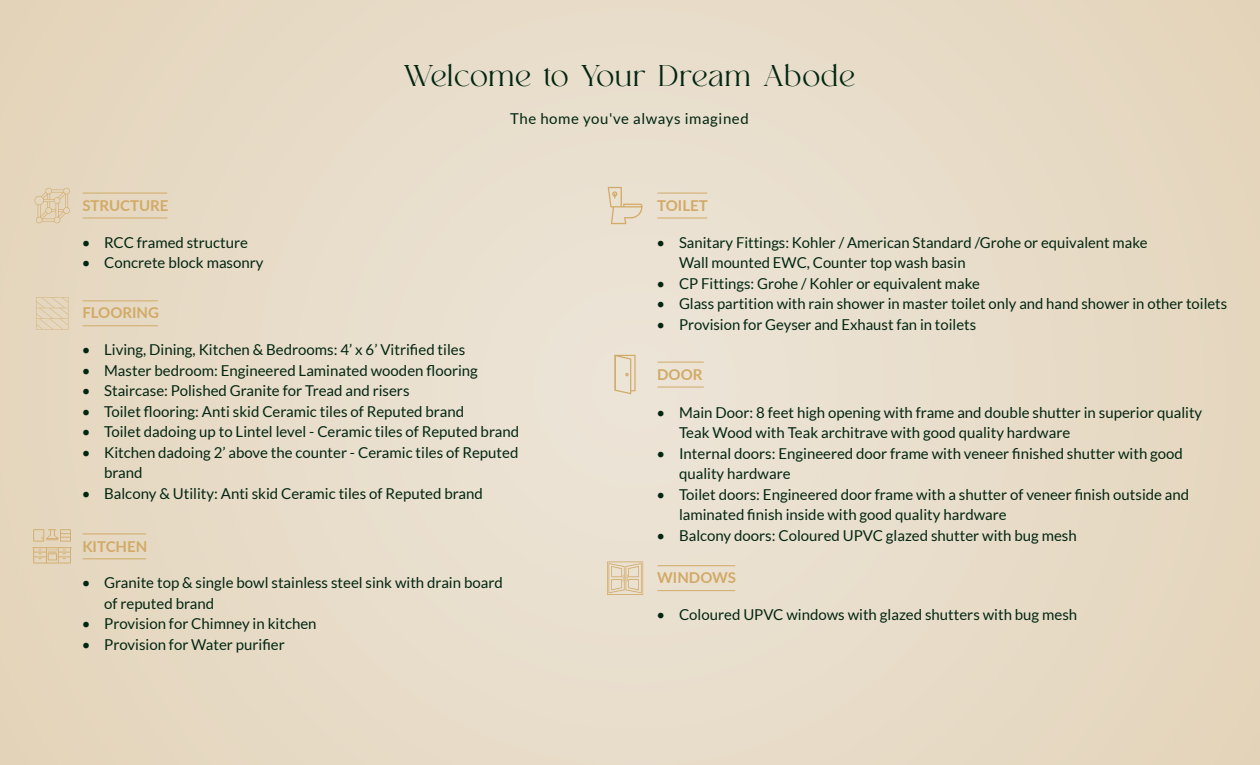
<style>
.page{position:relative;width:1260px;height:765px;background:#e8dcc9}
.page>*{position:absolute;margin:0;border:0;box-sizing:border-box;transform-origin:0 0}
.t1{font:30px "NT Fabulous";letter-spacing:.035em;color:#012611}
.t2{font:15px/20.5px "Lato";color:#012611}
.t3{font:700 15px "Lato";color:#d1aa67}
.t4{font:15px "Lato";letter-spacing:.04em;color:#012611}
</style>
<div class="page">
<hr style="left:83px;top:193px;width:84px;height:1px;background:#d1aa67">
<hr style="left:83px;top:218px;width:84px;height:1px;background:#d1aa67">
<hr style="left:83px;top:300px;width:75px;height:1px;background:#d1aa67">
<hr style="left:83px;top:325px;width:75px;height:1px;background:#d1aa67">
<hr style="left:83px;top:534px;width:63px;height:1px;background:#d1aa67">
<hr style="left:83px;top:558px;width:63px;height:1px;background:#d1aa67">
<hr style="left:657px;top:193px;width:50px;height:1px;background:#d1aa67">
<hr style="left:657px;top:218px;width:50px;height:1px;background:#d1aa67">
<hr style="left:657px;top:362px;width:47px;height:1px;background:#d1aa67">
<hr style="left:657px;top:387px;width:47px;height:1px;background:#d1aa67">
<hr style="left:657px;top:565px;width:78px;height:1px;background:#d1aa67">
<hr style="left:657px;top:590px;width:78px;height:1px;background:#d1aa67">
<svg style="left:607px;top:561px;width:36px;height:34px"></svg>
<svg style="left:34px;top:188px;width:36px;height:35px"></svg>
<svg style="left:608px;top:187px;width:34px;height:37px"></svg>
<svg style="left:32px;top:529px;width:40px;height:34px"></svg>
<svg style="left:36px;top:297px;width:32px;height:33px"></svg>
<svg style="left:615px;top:355px;width:21px;height:39px"></svg>
<p class="t3" style="left:82px;top:194px;width:88px">STRUCTURE</p>
<p class="t2" style="left:82px;top:232px;width:168px">• RCC framed structure</p>
<p class="t2" style="left:82px;top:252px;width:183px">• Concrete block masonry</p>
<p class="t3" style="left:82px;top:302px;width:78px">FLOORING</p>
<h1 class="t1" style="left:404px;top:58px;width:452px">Welcome to Your Dream Abode</h1>
<p class="t4" style="left:510px;top:110px;width:240px">The home you've always imagined</p>
<p class="t3" style="left:657px;top:194px;width:52px">TOILET</p>
<p class="t2" style="left:679px;top:232px;width:470px;text-indent:-22px">• Sanitary Fittings: Kohler / American Standard /Grohe or equivalent make<br>Wall mounted EWC, Counter top wash basin</p>
<p class="t2" style="left:657px;top:273px;width:325px">• CP Fittings: Grohe / Kohler or equivalent make</p>
<p class="t2" style="left:657px;top:293px;width:572px">• Glass partition with rain shower in master toilet only and hand shower in other toilets</p>
<p class="t2" style="left:657px;top:314px;width:321px">• Provision for Geyser and Exhaust fan in toilets</p>
<p class="t2" style="left:82px;top:340px;width:385px">• Living, Dining, Kitchen &amp; Bedrooms: 4’ x 6’ Vitrified tiles</p>
<p class="t2" style="left:82px;top:360px;width:398px">• Master bedroom: Engineered Laminated wooden flooring</p>
<p class="t2" style="left:82px;top:381px;width:329px">• Staircase: Polished Granite for Tread and risers</p>
<p class="t2" style="left:82px;top:401px;width:384px">• Toilet flooring: Anti skid Ceramic tiles of Reputed brand</p>
<p class="t2" style="left:82px;top:422px;width:439px">• Toilet dadoing up to Lintel level - Ceramic tiles of Reputed brand</p>
<p class="t2" style="left:104px;top:442px;width:416px;text-indent:-22px">• Kitchen dadoing 2’ above the counter - Ceramic tiles of Reputed brand</p>
<p class="t2" style="left:82px;top:483px;width:403px">• Balcony &amp; Utility: Anti skid Ceramic tiles of Reputed brand</p>
<p class="t3" style="left:82px;top:535px;width:66px">KITCHEN</p>
<p class="t2" style="left:104px;top:573px;width:400px;text-indent:-22px">• Granite top &amp; single bowl stainless steel sink with drain board of reputed brand</p>
<p class="t2" style="left:82px;top:614px;width:236px">• Provision for Chimney in kitchen</p>
<p class="t2" style="left:82px;top:634px;width:205px">• Provision for Water purifier</p>
<p class="t3" style="left:657px;top:363px;width:47px">DOOR</p>
<p class="t2" style="left:679px;top:402px;width:525px;text-indent:-22px">• Main Door: 8 feet high opening with frame and double shutter in superior quality<br>Teak Wood with Teak architrave with good quality hardware</p>
<p class="t2" style="left:679px;top:443px;width:506px;text-indent:-22px">• Internal doors: Engineered door frame with veneer finished shutter with good quality hardware</p>
<p class="t2" style="left:679px;top:484px;width:512px;text-indent:-22px">• Toilet doors: Engineered door frame with a shutter of veneer finish outside and laminated finish inside with good quality hardware</p>
<p class="t2" style="left:657px;top:525px;width:422px">• Balcony doors: Coloured UPVC glazed shutter with bug mesh</p>
<p class="t3" style="left:657px;top:567px;width:80px">WINDOWS</p>
<p class="t2" style="left:657px;top:604px;width:422px">• Coloured UPVC windows with glazed shutters with bug mesh</p>
</div>
